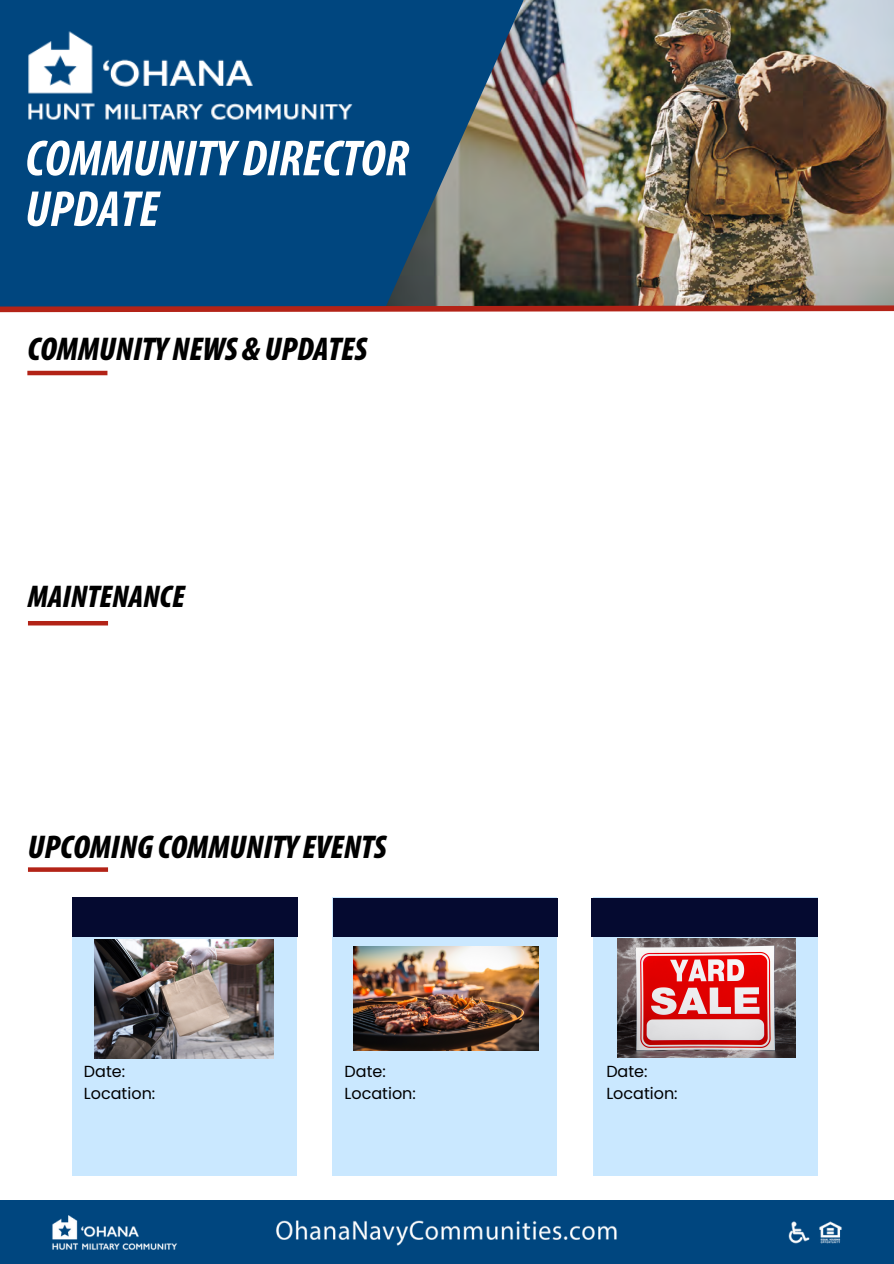
<style>
.page{position:relative;width:894px;height:1264px;background:#fff}
.page>*{position:absolute;margin:0;border:0;box-sizing:border-box;transform-origin:0 0}
.t1{font:italic 700 condensed 51px/50.7px "Myriad Pro";color:#fff}
.t2{font:italic 900 condensed 33px "Myriad Pro";color:#000}
.t3{font:italic 900 condensed 31.5px "Myriad Pro";color:#000}
.t4{font:16.05px "Poppins";color:#000}
</style>
<div class="page">
<img style="left:560px;top:0;width:333px;height:302px">
<svg style="left:0;top:0;width:560px;height:302px;background:#20537b"></svg>
<svg style="left:0;top:302px;width:893px;height:11px;background:#8e4f50"></svg>
<hr style="left:27px;top:371px;width:80px;height:4px;background:#b32317">
<img style="left:28px;top:0;width:325px;height:151px">
<svg style="left:28px;top:867px;width:80px;height:4px"></svg>
<div style="left:72px;top:896px;width:225px;height:279px;background:#cae8ff"></div>
<div style="left:332px;top:896px;width:225px;height:279px;background:#cae8ff"></div>
<div style="left:593px;top:896px;width:224px;height:279px;background:#cae8ff"></div>
<img style="left:95px;top:939px;width:178px;height:119px">
<img style="left:353px;top:946px;width:185px;height:104px">
<img style="left:617px;top:938px;width:178px;height:119px">
<div style="left:72px;top:896px;width:226px;height:40px;background:#050a30"></div>
<div style="left:332px;top:897px;width:225px;height:39px;background:#050a30"></div>
<div style="left:591px;top:897px;width:226px;height:39px;background:#050a30"></div>
<hr style="left:28px;top:621px;width:80px;height:4px;background:#b32317">
<img style="left:0;top:1201px;width:893px;height:62px">
<h1 class="t1" style="left:25px;top:137px;width:385px">COMMUNITY DIRECTOR<br>UPDATE</h1>
<p class="t2" style="left:27px;top:335px;width:341px">COMMUNITY NEWS &amp; UPDATES</p>
<p class="t3" style="left:28px;top:583px;width:158px">MAINTENANCE</p>
<h2 class="t2" style="left:28px;top:833px;width:360px">UPCOMING COMMUNITY EVENTS</h2>
<p class="t4" style="left:84px;top:1059px;width:43px">Date:</p>
<h4 class="t4" style="left:84px;top:1081px;width:73px">Location:</h4>
<h3 class="t4" style="left:344px;top:1059px;width:43px">Date:</h3>
<p class="t4" style="left:344px;top:1081px;width:73px">Location:</p>
<p class="t4" style="left:606px;top:1059px;width:43px">Date:</p>
<h3 class="t4" style="left:606px;top:1081px;width:73px">Location:</h3>
</div>
